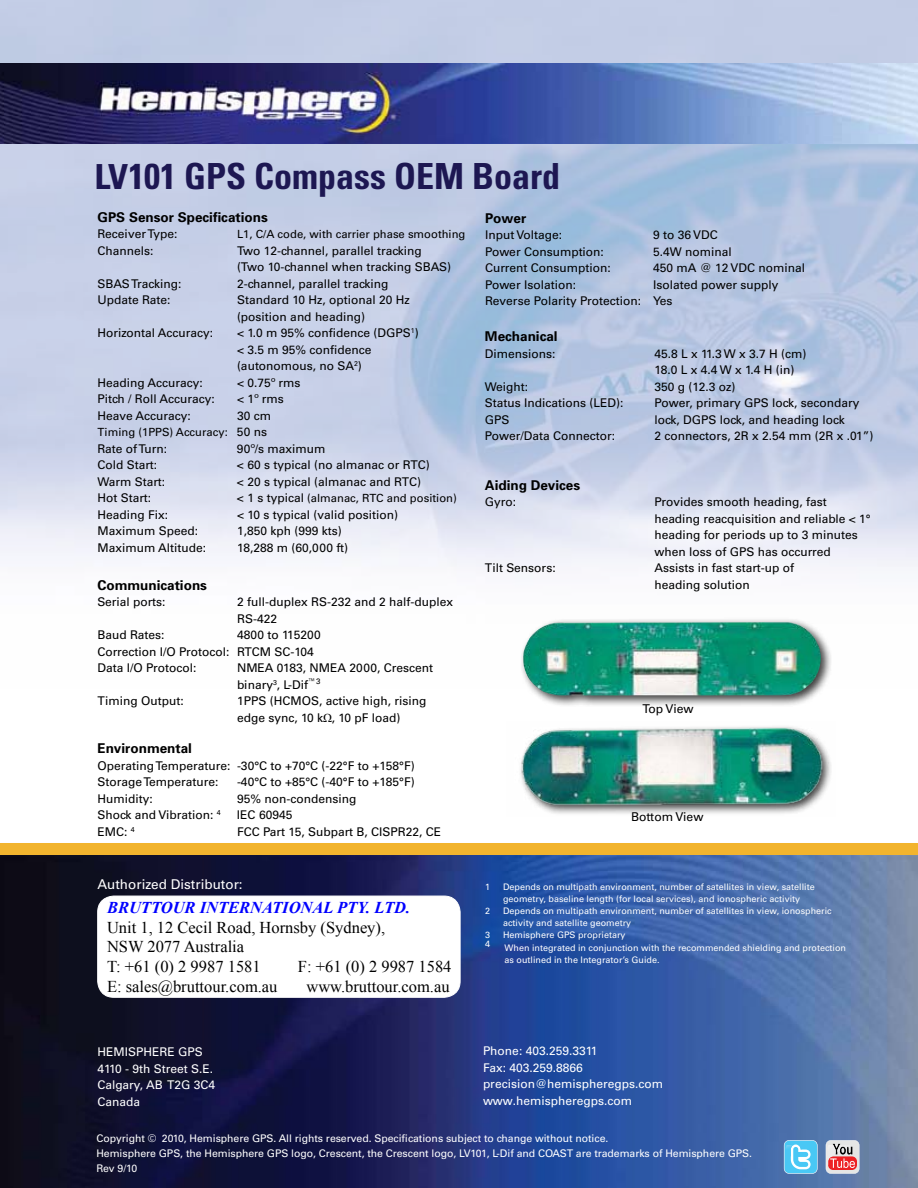
<style>
.page{position:relative;width:918px;height:1188px;background:#fff}
.page>*{position:absolute;margin:0;border:0;box-sizing:border-box;transform-origin:0 0}
.t1{font:700 condensed 36px "Univers";color:#1d1752}
.t2{font:16.5px/19.8px "Times New Roman";color:#000}
.t3{font:italic 700 16.5px "Times New Roman";color:#00f}
.t4{font:700 13.5px "Univers";color:#000}
.t5{font:13.5px "Univers";color:#fff}
.t6{font:12.15px "Univers";color:#000}
.t7{font:12px/16.5px "Univers";color:#000}
.t8{font:12px/16.5px "Univers";color:#fff}
.t9{font:11.25px "Univers";color:#000}
.t10{font:10.5px/15px "Univers";letter-spacing:-.005em;color:#fff}
.t11{font:9px/12px "Univers";color:#fff}
.s1{font-size:34.5px}
.s2{font-size:12px}
.s3{font-family:"Times New Roman"}
</style>
<div class="page">
<img style="left:0;top:855px;width:918px;height:333px">
<div style="left:98px;top:896px;width:362px;height:101px;background:#fff;border-radius:16px"></div>
<div style="left:97px;top:896px;width:363px;height:102px;border:1px solid #fff;border-radius:16px"></div>
<img style="left:0;top:0;width:918px;height:567px">
<svg style="left:826px;top:1140px;width:33px;height:34px"></svg>
<img style="left:827px;top:1145px;width:23px;height:21px">
<svg style="left:784px;top:1140px;width:34px;height:34px"></svg>
<img style="left:785px;top:1145px;width:20px;height:21px">
<div style="left:0;top:843px;width:918px;height:12px;background:#f2b42e"></div>
<div style="left:519px;top:618px;width:313px;height:89px;background:#000;opacity:.75"></div>
<img style="left:523px;top:622px;width:298px;height:74px">
<img style="left:520px;top:726px;width:311px;height:88px">
<h1 class="t1" style="left:94px;top:155px;width:467px"><span class="s1">LV</span>101 GPS Compass OEM Board</h1>
<p class="t4" style="left:98px;top:208px;width:172px">GPS Sensor Specifications</p>
<p class="t7" style="left:98px;top:226px;width:82px">Receiver Type:</p>
<p class="t9" style="left:237px;top:228px;width:230px">L1, C/A code, with carrier phase smoothing</p>
<p class="t7" style="left:98px;top:242px;width:58px">Channels:</p>
<p class="t7" style="left:237px;top:242px;width:216px">Two 12-channel, parallel tracking (Two 10-channel when tracking SBAS)</p>
<p class="t7" style="left:98px;top:275px;width:85px">SBAS Tracking:</p>
<p class="t7" style="left:237px;top:275px;width:153px">2-channel, parallel tracking</p>
<p class="t7" style="left:98px;top:292px;width:75px">Update Rate:</p>
<p class="t7" style="left:237px;top:292px;width:174px">Standard 10 Hz, optional 20 Hz (position and heading)</p>
<p class="t7" style="left:98px;top:325px;width:117px">Horizontal Accuracy:</p>
<p class="t7" style="left:237px;top:325px;width:183px">&lt; 1.0 m 95% confidence (DGPS<sup>1</sup>) &lt; 3.5 m 95% confidence (autonomous, no SA<sup>2</sup>)</p>
<p class="t7" style="left:98px;top:374px;width:107px">Heading Accuracy:</p>
<p class="t7" style="left:237px;top:374px;width:65px">&lt; 0.75º rms</p>
<p class="t7" style="left:98px;top:391px;width:119px">Pitch / Roll Accuracy:</p>
<p class="t7" style="left:237px;top:391px;width:48px">&lt; 1º rms</p>
<p class="t7" style="left:98px;top:407px;width:95px">Heave Accuracy:</p>
<p class="t7" style="left:237px;top:407px;width:36px">30 cm</p>
<p class="t9" style="left:98px;top:426px;width:171px">Timing (1PPS) Accuracy: <span class="s2">50 ns</span></p>
<p class="t7" style="left:97px;top:440px;width:71px">Rate of Turn:</p>
<p class="t7" style="left:237px;top:440px;width:90px">90º/s maximum</p>
<p class="t7" style="left:97px;top:457px;width:61px">Cold Start:</p>
<p class="t7" style="left:237px;top:457px;width:194px">&lt; 60 s typical (no almanac or RTC)</p>
<p class="t7" style="left:97px;top:473px;width:69px">Warm Start:</p>
<p class="t7" style="left:237px;top:473px;width:186px">&lt; 20 s typical (almanac and RTC)</p>
<p class="t7" style="left:97px;top:490px;width:55px">Hot Start:</p>
<p class="t9" style="left:237px;top:492px;width:221px"><span class="s2">&lt; 1 s typical</span> (almanac, RTC and position)</p>
<p class="t7" style="left:98px;top:506px;width:72px">Heading Fix:</p>
<p class="t7" style="left:237px;top:506px;width:163px">&lt; 10 s typical (valid position)</p>
<p class="t7" style="left:98px;top:523px;width:102px">Maximum Speed:</p>
<p class="t7" style="left:237px;top:523px;width:106px">1,850 kph (999 kts)</p>
<p class="t7" style="left:98px;top:539px;width:110px">Maximum Altitude:</p>
<p class="t7" style="left:237px;top:539px;width:113px">18,288 m (60,000 ft)</p>
<p class="t4" style="left:98px;top:576px;width:111px">Communications</p>
<p class="t7" style="left:98px;top:594px;width:70px">Serial ports:</p>
<p class="t7" style="left:237px;top:594px;width:218px">2 full-duplex RS-232 and 2 half-duplex<br>RS-422</p>
<p class="t7" style="left:98px;top:627px;width:69px">Baud Rates:</p>
<p class="t7" style="left:98px;top:627px;width:225px;text-indent:140px">4800 to 115200<br>Correction I/O Protocol: RTCM SC-104<br>Data I/O Protocol:</p>
<p class="t7" style="left:237px;top:660px;width:198px">NMEA 0183, NMEA 2000, Crescent binary<sup>3</sup>, L-Dif<sup>™3</sup></p>
<p class="t7" style="left:98px;top:693px;width:88px">Timing Output:</p>
<p class="t7" style="left:237px;top:693px;width:191px">1PPS (HCMOS, active high, rising edge sync, 10 k<span class="s3">Ω</span>, 10 pF load)</p>
<p class="t4" style="left:98px;top:740px;width:96px">Environmental</p>
<p class="t7" style="left:98px;top:757px;width:319px">Operating Temperature: -30°C to +70°C (-22°F to +158°F)<br>Storage Temperature:</p>
<p class="t7" style="left:237px;top:774px;width:179px">-40°C to +85°C (-40°F to +185°F)</p>
<p class="t7" style="left:98px;top:790px;width:57px">Humidity:</p>
<p class="t7" style="left:237px;top:790px;width:121px">95% non-condensing</p>
<p class="t7" style="left:98px;top:807px;width:125px">Shock and Vibration: <sup>4</sup></p>
<p class="t7" style="left:237px;top:807px;width:57px">IEC 60945</p>
<p class="t7" style="left:97px;top:823px;width:39px">EMC: <sup>4</sup></p>
<p class="t7" style="left:237px;top:823px;width:206px">FCC Part 15, Subpart B, CISPR22, CE</p>
<p class="t5" style="left:98px;top:876px;width:147px">Authorized Distributor:</p>
<h2 class="t3" style="left:107px;top:896px;width:305px">BRUTTOUR INTERNATIONAL PTY. LTD.</h2>
<h2 class="t2" style="left:107px;top:917px;width:280px">Unit 1, 12 Cecil Road, Hornsby (Sydney),<br>NSW 2077 Australia<br>T: +61 (0) 2 9987 1581</h2>
<h2 class="t2" style="left:298px;top:957px;width:155px">F: +61 (0) 2 9987 1584</h2>
<h2 class="t2" style="left:107px;top:976px;width:172px">E: sales@bruttour.com.au</h2>
<h2 class="t2" style="left:306px;top:976px;width:145px">www.bruttour.com.au</h2>
<p class="t4" style="left:485px;top:209px;width:43px">Power</p>
<p class="t7" style="left:485px;top:227px;width:79px">Input Voltage:</p>
<p class="t7" style="left:653px;top:227px;width:66px">9 to 36 VDC</p>
<p class="t7" style="left:485px;top:243px;width:120px">Power Consumption:</p>
<p class="t7" style="left:653px;top:243px;width:80px">5.4W nominal</p>
<p class="t7" style="left:485px;top:260px;width:127px">Current Consumption:</p>
<p class="t7" style="left:653px;top:260px;width:154px">450 mA @ 12 VDC nominal</p>
<p class="t7" style="left:485px;top:276px;width:92px">Power Isolation:</p>
<p class="t7" style="left:485px;top:276px;width:295px;text-indent:168px">Isolated power supply<br>Reverse Polarity Protection: Yes</p>
<p class="t4" style="left:485px;top:328px;width:74px">Mechanical</p>
<p class="t7" style="left:485px;top:345px;width:72px">Dimensions:</p>
<p class="t7" style="left:654px;top:345px;width:154px">45.8 L x 11.3 W x 3.7 H (cm)<br>18.0 L x 4.4 W x 1.4 H (in)</p>
<p class="t7" style="left:485px;top:378px;width:45px">Weight:</p>
<p class="t7" style="left:654px;top:378px;width:83px">350 g (12.3 oz)</p>
<p class="t7" style="left:485px;top:395px;width:140px">Status Indications (LED):</p>
<p class="t7" style="left:654px;top:395px;width:207px">Power, primary GPS lock, secondary</p>
<p class="t7" style="left:485px;top:411px;width:26px">GPS</p>
<p class="t7" style="left:654px;top:411px;width:192px">lock, DGPS lock, and heading lock</p>
<p class="t7" style="left:485px;top:428px;width:132px">Power/Data Connector:</p>
<p class="t7" style="left:654px;top:428px;width:220px">2 connectors, 2R x 2.54 mm (2R x .01”)</p>
<p class="t4" style="left:485px;top:476px;width:97px">Aiding Devices</p>
<p class="t7" style="left:485px;top:494px;width:33px">Gyro:</p>
<p class="t7" style="left:654px;top:494px;width:218px">Provides smooth heading, fast heading reacquisition and reliable &lt; 1° heading for periods up to 3 minutes when loss of GPS has occurred</p>
<p class="t7" style="left:485px;top:560px;width:72px">Tilt Sensors:</p>
<p class="t7" style="left:654px;top:560px;width:141px">Assists in fast start-up of heading solution</p>
<p class="t6" style="left:643px;top:701px;width:53px">Top View</p>
<p class="t6" style="left:631px;top:809px;width:74px">Bottom View</p>
<p class="t11" style="left:485px;top:880px;width:7px">1</p>
<p class="t11" style="left:503px;top:880px;width:313px">Depends on multipath environment, number of satellites in view, satellite geometry, baseline length (for local services), and ionospheric activity</p>
<p class="t11" style="left:485px;top:904px;width:7px">2</p>
<p class="t11" style="left:503px;top:904px;width:330px">Depends on multipath environment, number of satellites in view, ionospheric activity and satellite geometry</p>
<p class="t11" style="left:485px;top:928px;width:7px">3</p>
<p class="t11" style="left:503px;top:928px;width:124px">Hemisphere GPS proprietary</p>
<p class="t11" style="left:485px;top:937px;width:7px">4</p>
<p class="t11" style="left:505px;top:942px;width:343px">When integrated in conjunction with the recommended shielding and protection as outlined in the Integrator’s Guide.</p>
<p class="t8" style="left:98px;top:1044px;width:119px">HEMISPHERE GPS<br>4110 - 9th Street S.E.<br>Calgary, AB T2G 3C4<br>Canada</p>
<p class="t8" style="left:483px;top:1043px;width:182px">Phone: 403.259.3311<br>Fax: 403.259.8866 precision@hemispheregps.com www.hemispheregps.com</p>
<p class="t10" style="left:96px;top:1131px;width:657px">Copyright © 2010, Hemisphere GPS. All rights reserved. Specifications subject to change without notice.<br>Hemisphere GPS, the Hemisphere GPS logo, Crescent, the Crescent logo, LV101, L-Dif and COAST are trademarks of Hemisphere GPS.<br>Rev 9/10</p>
</div>
